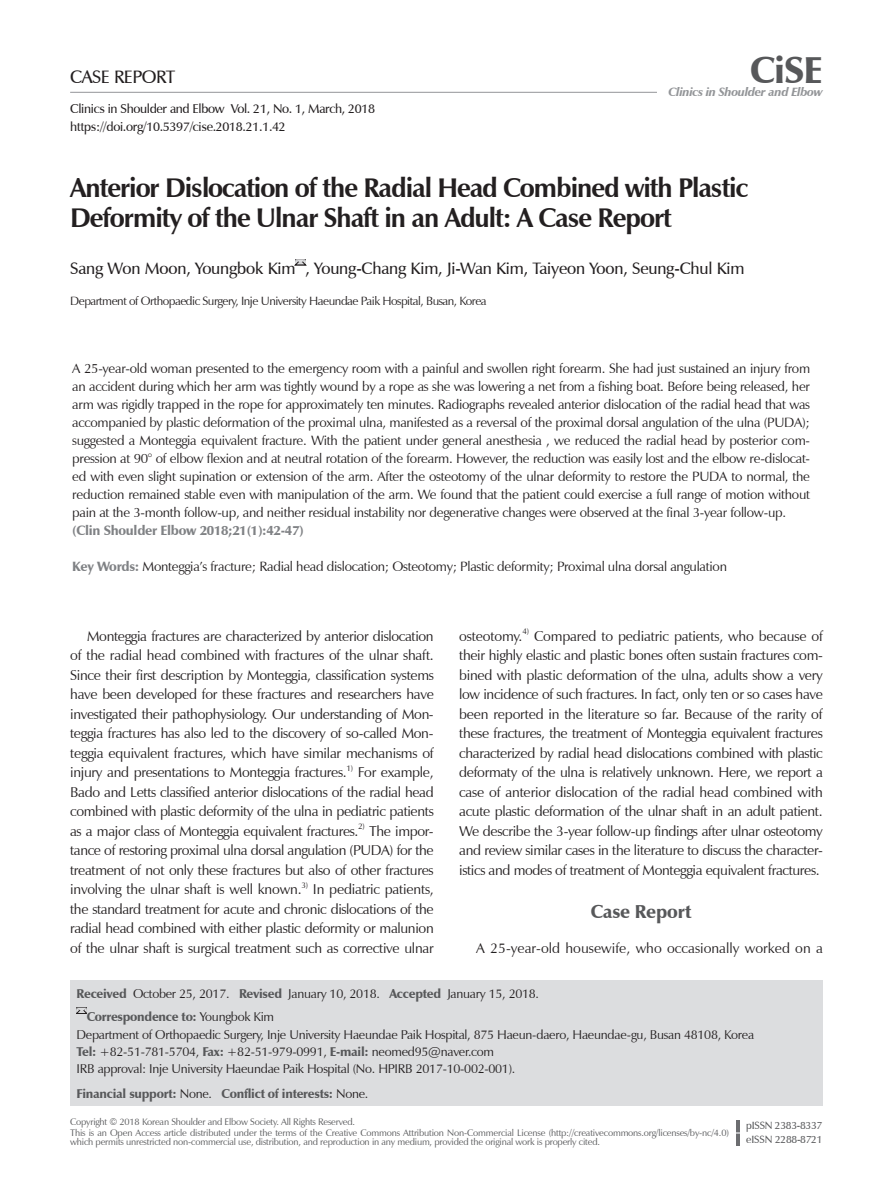
<style>
.page{position:relative;width:893px;height:1191px;background:#fff}
.page>*{position:absolute;margin:0;border:0;box-sizing:border-box;transform-origin:0 0}
.doi_10_4055_cios_200{font:900 37.5px "Zapf Humanist 601 BT";color:#57585a}
.영문제목{font:700 27px/30px "Zapf Humanist 601 BT";letter-spacing:-.04em;color:#231f20}
.서론{font:900 18.75px "Zapf Humanist 601 BT";letter-spacing:-.01em;color:#57585a}
.원저_증례{font:600 18px "Zapf Humanist 601 BT";letter-spacing:-.025em;color:#231f20}
.영문저자{font:600 16.5px "Zapf Humanist 601 BT";letter-spacing:-.01em;color:#231f20}
.본문{font:14.25px/19.5px "Zapf Humanist 601 BT";letter-spacing:-.02em;color:#231f20;text-align:justify}
.본문-2{font:14.25px "Zapf Humanist 601 BT";color:#231f20}
.영문초록{font:13.5px/18px "Zapf Humanist 601 BT";letter-spacing:-.02em;color:#231f20;text-align:justify}
.영문초록-2{font:900 13.5px "Zapf Humanist 601 BT";letter-spacing:-.02em;color:#808285}
.교신저자{font:12.75px "Zapf Humanist 601 BT";letter-spacing:-.02em;color:#231f20}
.doi_10_4055_cios_200-2{font:600 12.75px "Zapf Humanist 601 BT";letter-spacing:-.025em;color:#231f20}
.교신저자-2{font:900 12.75px "Zapf Humanist 601 BT";letter-spacing:-.02em;color:#57585a}
.영문소속{font:12px "Zapf Humanist 601 BT";letter-spacing:-.04em;color:#231f20}
.doi_10_4055_cios_200-3{font:italic 900 12px "Zapf Humanist 601 BT";letter-spacing:-.025em;color:#939598}
.doi_10_4055_cios_200-4{font:600 10.5px "Zapf Humanist 601 BT";letter-spacing:-.025em;color:#57585a}
.교신저자-3{font:9.45px/9px "Zapf Humanist 601 BT";letter-spacing:-.02em;color:#57585a}
.본문-3{font:8.25px "Zapf Humanist 601 BT";color:#231f20}
.s1{font-weight:900;color:#808285}
.s2{font-weight:900;color:#57585a}
.s3{font-weight:400;color:#231f20}
</style>
<div class="page">
<svg style="left:295px;top:259px;width:11px;height:7px"></svg>
<hr style="left:736px;top:1119px;width:3px;height:26px;background:#6c6d70">
<hr style="left:70px;top:92px;width:587px;height:1px;background:#939598">
<div style="left:70px;top:980px;width:753px;height:126px;background:#dcdddf"></div>
<svg style="left:77px;top:1007px;width:10px;height:7px"></svg>
<p class="원저_증례" style="left:70px;top:66px;width:107px">CASE REPORT</p>
<p class="doi_10_4055_cios_200-2" style="left:70px;top:100px;width:307px">Clinics in Shoulder and Elbow Vol. 21, No. 1, March, 2018</p>
<p class="doi_10_4055_cios_200-2" style="left:70px;top:118px;width:217px">https://doi.org/10.5397/cise.2018.21.1.42</p>
<p class="doi_10_4055_cios_200" style="left:750px;top:47px;width:74px">CiSE</p>
<p class="doi_10_4055_cios_200-3" style="left:668px;top:84px;width:156px">Clinics in Shoulder and Elbow</p>
<p class="영문제목" style="left:70px;top:173px;width:680px">Anterior Dislocation of the Radial Head Combined with Plastic<br>Deformity of the Ulnar Shaft in an Adult: A Case Report</p>
<p class="영문저자" style="left:70px;top:258px;width:676px">Sang Won Moon, Youngbok Kim , Young-Chang Kim, Ji-Wan Kim, Taiyeon Yoon, Seung-Chul Kim</p>
<p class="영문소속" style="left:70px;top:293px;width:418px">Department of Orthopaedic Surgery, Inje University Haeundae Paik Hospital, Busan, Korea</p>
<p class="영문초록" style="left:72px;top:360px;width:739px">A 25-year-old woman presented to the emergency room with a painful and swollen right forearm. She had just sustained an injury from an accident during which her arm was tightly wound by a rope as she was lowering a net from a fishing boat. Before being released, her arm was rigidly trapped in the rope for approximately ten minutes. Radiographs revealed anterior dislocation of the radial head that was accompanied by plastic deformation of the proximal ulna, manifested as a reversal of the proximal dorsal angulation of the ulna (PUDA); suggested a Monteggia equivalent fracture. With the patient under general anesthesia , we reduced the radial head by posterior com&shy;pression at 90° of elbow flexion and at neutral rotation of the forearm. However, the reduction was easily lost and the elbow re-dislocat&shy;ed with even slight supination or extension of the arm. After the osteotomy of the ulnar deformity to restore the PUDA to normal, the reduction remained stable even with manipulation of the arm. We found that the patient could exercise a full range of motion without pain at the 3-month follow-up, and neither residual instability nor degenerative changes were observed at the final 3-year follow-up.</p>
<p class="영문초록-2" style="left:72px;top:522px;width:233px">(Clin Shoulder Elbow 2018;21(1):42-47)</p>
<p class="영문초록" style="left:72px;top:558px;width:656px"><span class="s1">Key Words:</span> Monteggia’s fracture; Radial head dislocation; Osteotomy; Plastic deformity; Proximal ulna dorsal angulation</p>
<p class="본문" style="left:70px;top:626px;width:365px;text-indent:17px">Monteggia fractures are characterized by anterior dislocation of the radial head combined with fractures of the ulnar shaft.<br>Since their first description by Monteggia, classification systems have been developed for these fractures and researchers have investigated their pathophysiology. Our understanding of Mon&shy;teggia fractures has also led to the discovery of so-called Mon&shy;teggia equivalent fractures, which have similar mechanisms of injury and presentations to Monteggia fractures.</p>
<p class="본문-3" style="left:347px;top:762px;width:8px">1)</p>
<p class="본문" style="left:70px;top:762px;width:365px;text-indent:288px">For example, Bado and Letts classified anterior dislocations of the radial head combined with plastic deformity of the ulna in pediatric patients as a major class of Monteggia equivalent fractures.</p>
<p class="본문-3" style="left:358px;top:821px;width:8px">2)</p>
<p class="본문" style="left:70px;top:821px;width:365px;text-indent:299px">The impor&shy;tance of restoring proximal ulna dorsal angulation (PUDA) for the treatment of not only these fractures but also of other fractures involving the ulnar shaft is well known.</p>
<p class="본문-3" style="left:301px;top:879px;width:8px">3)</p>
<p class="본문" style="left:70px;top:879px;width:365px;text-indent:243px">In pediatric patients, the standard treatment for acute and chronic dislocations of the radial head combined with either plastic deformity or malunion of the ulnar shaft is surgical treatment such as corrective ulnar</p>
<p class="본문-3" style="left:522px;top:626px;width:8px">4)</p>
<p class="본문" style="left:459px;top:626px;width:365px;text-indent:75px">Compared to pediatric patients, who because of their highly elastic and plastic bones often sustain fractures com&shy;bined with plastic deformation of the ulna, adults show a very low incidence of such fractures. In fact, only ten or so cases have been reported in the literature so far. Because of the rarity of these fractures, the treatment of Monteggia equivalent fractures characterized by radial head dislocations combined with plastic deformaty of the ulna is relatively unknown. Here, we report a case of anterior dislocation of the radial head combined with acute plastic deformation of the ulnar shaft in an adult patient.<br>We describe the 3-year follow-up findings after ulnar osteotomy and review similar cases in the literature to discuss the character&shy;istics and modes of treatment of Monteggia equivalent fractures.</p>
<p class="서론" style="left:591px;top:899px;width:102px">Case Report</p>
<p class="본문-2" style="left:476px;top:939px;width:348px">A 25-year-old housewife, who occasionally worked on a</p>
<p class="본문" style="left:459px;top:626px;width:65px">osteotomy.</p>
<p class="교신저자" style="left:77px;top:985px;width:464px"><span class="s2">Received</span> October 25, 2017. <span class="s2">Revised</span> January 10, 2018. <span class="s2">Accepted</span> January 15, 2018.</p>
<p class="교신저자-2" style="left:87px;top:1008px;width:189px">Correspondence to: <span class="s3">Youngbok Kim</span></p>
<p class="교신저자" style="left:77px;top:1027px;width:679px">Department of Orthopaedic Surgery, Inje University Haeundae Paik Hospital, 875 Haeun-daero, Haeundae-gu, Busan 48108, Korea</p>
<p class="교신저자" style="left:77px;top:1043px;width:419px"><span class="s2">Tel:</span> +82-51-781-5704, <span class="s2">Fax:</span> +82-51-979-0991, <span class="s2">E-mail:</span> neomed95@naver.com</p>
<p class="교신저자" style="left:77px;top:1060px;width:440px">IRB approval: Inje University Haeundae Paik Hospital (No. HPIRB 2017-10-002-001).</p>
<p class="교신저자-2" style="left:77px;top:1085px;width:293px">Financial support: <span class="s3">None.</span> Conflict of interests: <span class="s3">None.</span></p>
<p class="교신저자-3" style="left:70px;top:1116px;width:287px">Copyright © 2018 Korean Shoulder and Elbow Society. All Rights Reserved.</p>
<p class="교신저자-3" style="left:70px;top:1127px;width:660px">This is an Open Access article distributed under the terms of the Creative Commons Attribution Non-Commercial License (http://creativecommons.org/licenses/by-nc/4.0) which permits unrestricted non-commercial use, distribution, and reproduction in any medium, provided the original work is properly cited.</p>
<p class="doi_10_4055_cios_200-4" style="left:746px;top:1119px;width:78px">pISSN 2383-8337</p>
<p class="doi_10_4055_cios_200-4" style="left:746px;top:1132px;width:78px">eISSN 2288-8721</p>
</div>
